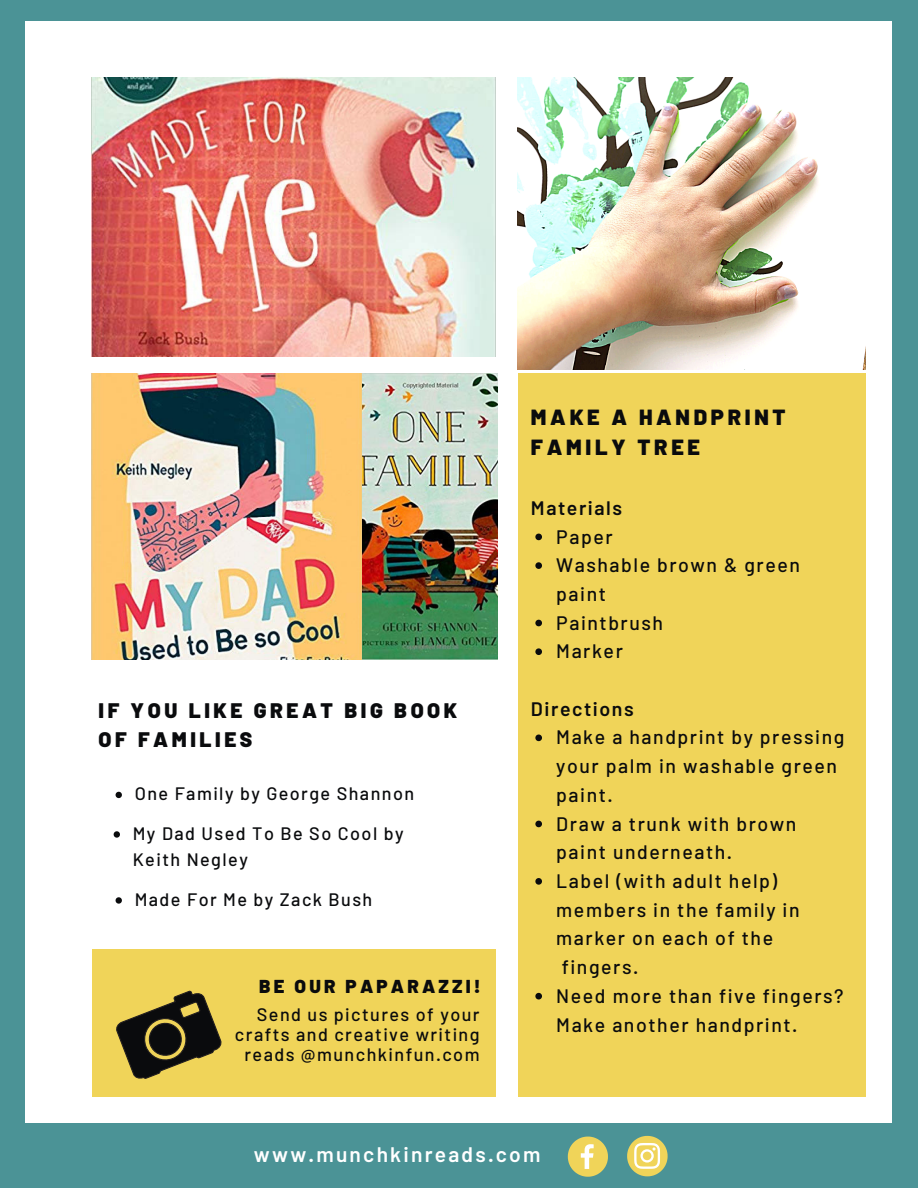
<style>
.page{position:relative;width:918px;height:1188px;background:#4b9396}
.page>*{position:absolute;margin:0;border:0;box-sizing:border-box;transform-origin:0 0}
.t1{font:900 21.9px/29.8px "Barlow";letter-spacing:.17em;color:#0a0b0d}
.t2{font:900 21px/28.5px "Barlow";letter-spacing:.17em;color:#0a0b0d}
.t3{font:600 21px "Barlow";letter-spacing:.105em;color:#fff}
.t4{font:500 19.5px/28.7px "Barlow";letter-spacing:.08em;color:#0a0b0d}
.t5{font:600 19.5px "Barlow";letter-spacing:.08em;color:#0a0b0d}
.t6{font:900 18.6px "Barlow";letter-spacing:.17em;color:#0a0b0d}
.t7{font:500 18px/20.1px "Barlow";letter-spacing:.08em;color:#0a0b0d}
</style>
<div class="page">
<div style="left:26px;top:22px;width:866px;height:1101px;background:#fff"></div>
<img style="left:518px;top:77px;width:347px;height:293px">
<div style="left:518px;top:374px;width:347px;height:723px;background:#f0d459"></div>
<svg style="left:535px;top:534px;width:7px;height:6px"></svg>
<svg style="left:535px;top:562px;width:7px;height:7px"></svg>
<svg style="left:535px;top:620px;width:7px;height:6px"></svg>
<svg style="left:535px;top:648px;width:7px;height:7px"></svg>
<svg style="left:535px;top:735px;width:7px;height:6px"></svg>
<svg style="left:535px;top:821px;width:7px;height:6px"></svg>
<svg style="left:535px;top:878px;width:7px;height:7px"></svg>
<svg style="left:535px;top:993px;width:7px;height:7px"></svg>
<svg style="left:116px;top:792px;width:6px;height:6px"></svg>
<img style="left:92px;top:374px;width:406px;height:285px">
<svg style="left:114px;top:831px;width:6px;height:7px"></svg>
<img style="left:92px;top:77px;width:404px;height:279px">
<div style="left:92px;top:950px;width:404px;height:147px;background:#f0d459"></div>
<svg style="left:568px;top:1137px;width:40px;height:40px"></svg>
<svg style="left:627px;top:1136px;width:41px;height:40px"></svg>
<svg style="left:116px;top:990px;width:106px;height:89px"></svg>
<svg style="left:116px;top:897px;width:6px;height:7px"></svg>
<p class="t1" style="left:531px;top:401px;width:256px">MAKE A HANDPRINT<br>FAMILY TREE</p>
<p class="t2" style="left:99px;top:696px;width:360px">IF YOU LIKE GREAT BIG BOOK<br>OF FAMILIES</p>
<p class="t7" style="left:133px;top:773px;width:283px;line-height:39.6px">One Family by George Shannon<br>My Dad Used To Be So Cool by</p>
<p class="t7" style="left:133px;top:849px;width:117px">Keith Negley</p>
<p class="t7" style="left:135px;top:889px;width:239px">Made For Me by Zack Bush</p>
<p class="t6" style="left:259px;top:974px;width:223px">BE OUR PAPARAZZI!</p>
<p class="t7" style="left:235px;top:1004px;width:246px;text-align:right">Send us pictures of your crafts and creative writing reads @munchkinfun.com</p>
<p class="t5" style="left:531px;top:495px;width:93px">Materials</p>
<p class="t4" style="left:556px;top:521px;width:245px">Paper<br>Washable brown &amp; green paint<br>Paintbrush<br>Marker</p>
<p class="t5" style="left:531px;top:696px;width:104px">Directions</p>
<p class="t4" style="left:556px;top:722px;width:290px">Make a handprint by pressing your palm in washable green paint.<br>Draw a trunk with brown paint underneath.<br>Label (with adult help) members in the family in marker on each of the fingers.<br>Need more than five fingers?<br>Make another handprint.</p>
<p class="t3" style="left:254px;top:1141px;width:288px">www.munchkinreads.com</p>
</div>
